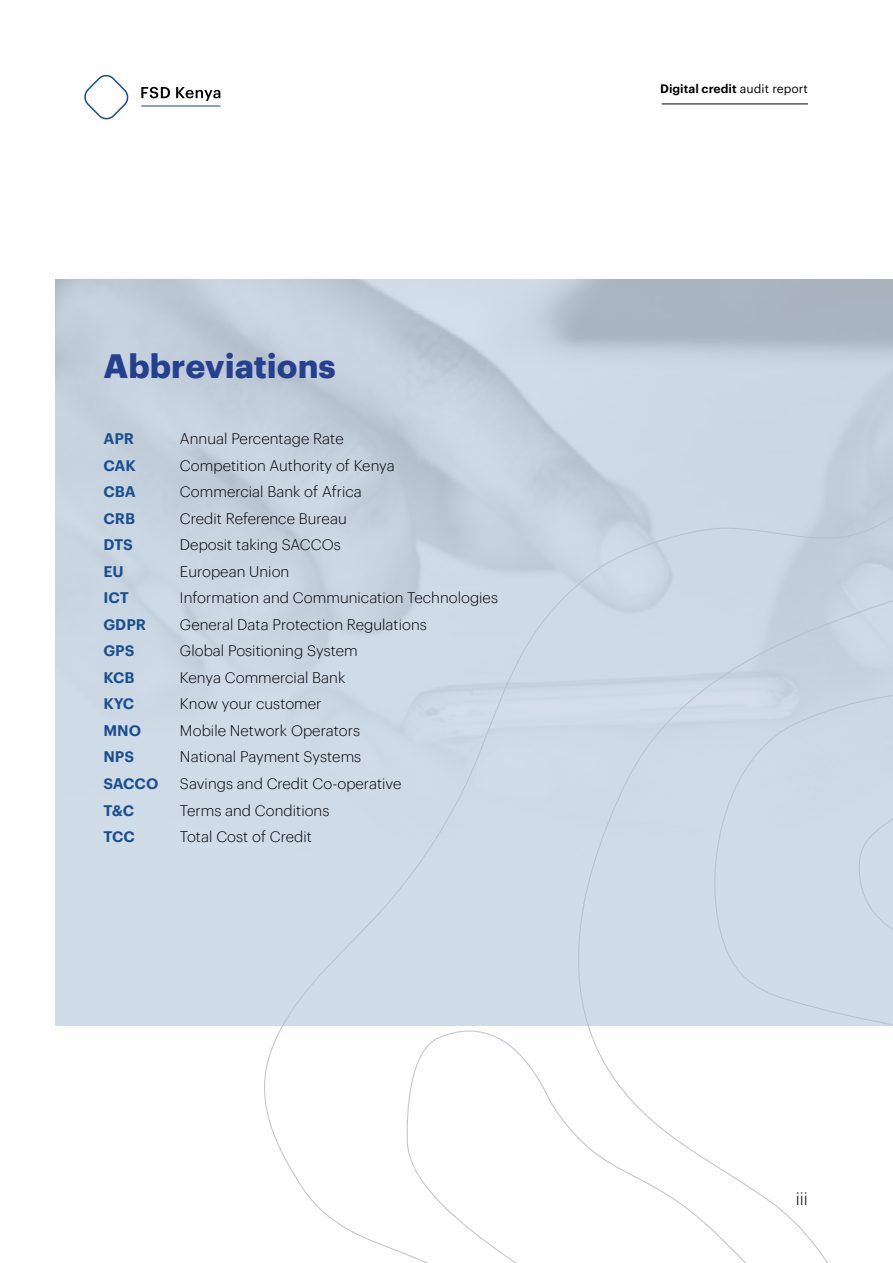
<style>
.page{position:relative;width:893px;height:1263px;background:#fff}
.page>*{position:absolute;margin:0;border:0;box-sizing:border-box;transform-origin:0 0}
.t1{font:700 33px "Graphik Web";color:#25408f}
.t2{font:300 18px "Graphik Web";color:#000}
.t3{font:300 15px "Graphik Web";color:#000}
.t4{font:600 15px "Graphik Web";color:#174f90}
.t5{font:600 12px "Graphik Web";color:#000}
.s1{font-weight:400}
</style>
<div class="page">
<hr style="left:662px;top:104px;width:146px;height:1px;background:#000">
<hr style="left:141px;top:106px;width:80px;height:1px;background:#25408f">
<svg style="left:84px;top:75px;width:45px;height:45px"></svg>
<svg style="left:141px;top:87px;width:79px;height:14px"></svg>
<svg style="left:264px;top:491px;width:629px;height:764px;background:#d4dde8"></svg>
<svg style="left:578px;top:592px;width:315px;height:671px;fill:#d1dce9"></svg>
<div style="left:714px;top:691px;width:179px;height:342px;background:#d1dce9"></div>
<svg style="left:407px;top:1030px;width:372px;height:233px"></svg>
<div style="left:859px;top:803px;width:34px;height:141px;background:#d1dce9"></div>
<h1 class="t1" style="left:103px;top:341px;width:234px">Abbreviations</h1>
<p class="t4" style="left:103px;top:427px;width:31px">APR</p>
<p class="t3" style="left:180px;top:428px;width:165px">Annual Percentage Rate</p>
<p class="t4" style="left:103px;top:454px;width:34px">CAK</p>
<p class="t3" style="left:180px;top:454px;width:216px">Competition Authority of Kenya</p>
<p class="t4" style="left:103px;top:480px;width:34px">CBA</p>
<p class="t3" style="left:180px;top:481px;width:183px">Commercial Bank of Africa</p>
<p class="t4" style="left:103px;top:507px;width:33px">CRB</p>
<p class="t3" style="left:180px;top:507px;width:168px">Credit Reference Bureau</p>
<p class="t4" style="left:103px;top:533px;width:31px">DTS</p>
<p class="t3" style="left:180px;top:534px;width:162px">Deposit taking SACCOs</p>
<p class="t4" style="left:103px;top:560px;width:20px">EU</p>
<p class="t3" style="left:180px;top:560px;width:111px">European Union</p>
<p class="t4" style="left:103px;top:586px;width:27px">ICT</p>
<p class="t3" style="left:180px;top:587px;width:320px">Information and Communication Technologies</p>
<p class="t4" style="left:103px;top:613px;width:43px">GDPR</p>
<p class="t3" style="left:180px;top:613px;width:248px">General Data Protection Regulations</p>
<p class="t4" style="left:103px;top:639px;width:33px">GPS</p>
<p class="t3" style="left:180px;top:640px;width:179px">Global Positioning System</p>
<p class="t4" style="left:103px;top:666px;width:33px">KCB</p>
<p class="t3" style="left:180px;top:667px;width:167px">Kenya Commercial Bank</p>
<p class="t4" style="left:103px;top:692px;width:32px">KYC</p>
<p class="t3" style="left:180px;top:693px;width:143px">Know your customer</p>
<p class="t4" style="left:103px;top:719px;width:39px">MNO</p>
<p class="t3" style="left:180px;top:720px;width:182px">Mobile Network Operators</p>
<p class="t4" style="left:103px;top:745px;width:32px">NPS</p>
<p class="t3" style="left:180px;top:746px;width:183px">National Payment Systems</p>
<p class="t4" style="left:103px;top:772px;width:57px">SACCO</p>
<p class="t3" style="left:180px;top:773px;width:223px">Savings and Credit Co-operative</p>
<p class="t4" style="left:103px;top:798px;width:32px">T&amp;C</p>
<p class="t3" style="left:180px;top:799px;width:151px">Terms and Conditions</p>
<p class="t4" style="left:103px;top:825px;width:33px">TCC</p>
<p class="t3" style="left:180px;top:826px;width:133px">Total Cost of Credit</p>
<p class="t5" style="left:660px;top:79px;width:149px">Digital credit <span class="s1">audit report</span></p>
<p class="t2" style="left:796px;top:1185px;width:14px">iii</p>
</div>
